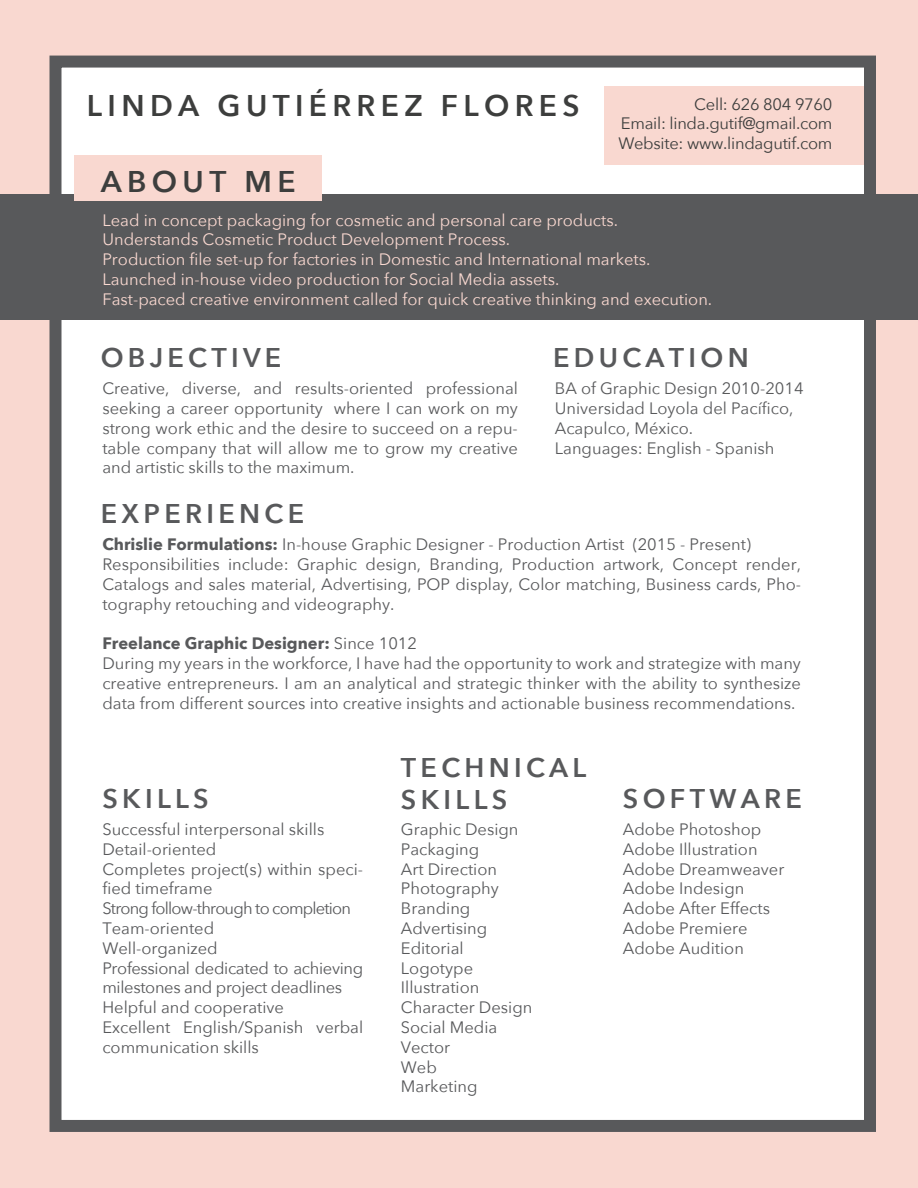
<style>
.page{position:relative;width:918px;height:1188px;background:#f9d8d0}
.page>*{position:absolute;margin:0;border:0;box-sizing:border-box;transform-origin:0 0}
.t1{font:600 29.85px "Avenir Next";letter-spacing:.18em;color:#3d3e3d}
.t2{font:600 27px/32.4px "Avenir Next";letter-spacing:.16em;color:#58595b}
.t3{font:16.5px/19.8px "Avenir Next";color:#58595b}
.t4{font:16.5px/19.8px "Avenir Next";color:#f9d8d0}
.t5{font:16.5px/19.8px "Avenir Next";letter-spacing:-.015em;color:#3d3e3d;text-align:justify}
.s1{font-weight:700}
</style>
<div class="page">
<div style="left:56px;top:62px;width:814px;height:1064px;background:#fff"></div>
<div style="left:1px;top:195px;width:917px;height:125px;background:#58595b"></div>
<div style="left:74px;top:156px;width:247px;height:45px;background:#f9d8d0"></div>
<div style="left:604px;top:86px;width:267px;height:79px;background:#f9d8d0"></div>
<div style="left:50px;top:56px;width:826px;height:1076px;border:12px solid #58595b"></div>
<h1 class="t1" style="left:87px;top:80px;width:494px">LINDA GUTIÉRREZ FLORES</h1>
<h1 class="t1" style="left:101px;top:156px;width:196px">ABOUT ME</h1>
<p class="t5" style="left:618px;top:93px;width:216px;text-indent:76px">Cell: 626 804 9760<br>Email: linda.gutif@gmail.com Website: www.lindagutif.com</p>
<p class="t4" style="left:102px;top:209px;width:611px">Lead in concept packaging for cosmetic and personal care products.<br>Understands Cosmetic Product Development Process.<br>Production file set-up for factories in Domestic and International markets.<br>Launched in-house video production for Social Media assets.<br>Fast-paced creative environment called for quick creative thinking and execution.</p>
<h2 class="t2" style="left:101px;top:340px;width:182px">OBJECTIVE</h2>
<p class="t3" style="left:102px;top:378px;width:417px;text-align:justify">Creative, diverse, and results-oriented professional seeking a career opportunity where I can work on my strong work ethic and the desire to succeed on a repu&shy;table company that will allow me to grow my creative and artistic skills to the maximum.</p>
<h2 class="t2" style="left:101px;top:496px;width:205px">EXPERIENCE</h2>
<h2 class="t2" style="left:553px;top:340px;width:197px">EDUCATION</h2>
<p class="t3" style="left:555px;top:378px;width:250px">BA of Graphic Design 2010-2014<br>Universidad Loyola del Pacífico,<br>Acapulco, México.<br>Languages: English - Spanish</p>
<p class="t3" style="left:102px;top:534px;width:700px"><span class="s1">Chrislie Formulations:</span> In-house Graphic Designer - Production Artist (2015 - Present)<br>Responsibilities include: Graphic design, Branding, Production artwork, Concept render, Catalogs and sales material, Advertising, POP display, Color matching, Business cards, Pho&shy;tography retouching and videography.</p>
<p class="t3" style="left:102px;top:633px;width:700px"><span class="s1">Freelance Graphic Designer:</span> Since 1012<br>During my years in the workforce, I have had the opportunity to work and strategize with many creative entrepreneurs. I am an analytical and strategic thinker with the ability to synthesize data from different sources into creative insights and actionable business recommendations.</p>
<h2 class="t2" style="left:102px;top:782px;width:108px">SKILLS</h2>
<h2 class="t2" style="left:401px;top:750px;width:187px">TECHNICAL<br>SKILLS</h2>
<h2 class="t2" style="left:623px;top:782px;width:181px">SOFTWARE</h2>
<p class="t3" style="left:102px;top:819px;width:262px">Successful interpersonal skills<br>Detail-oriented<br>Completes project(s) within speci&shy;fied timeframe<br>Strong follow-through to completion<br>Team-oriented<br>Well-organized<br>Professional dedicated to achieving milestones and project deadlines<br>Helpful and cooperative<br>Excellent English/Spanish verbal communication skills</p>
<p class="t3" style="left:401px;top:819px;width:133px">Graphic Design<br>Packaging<br>Art Direction<br>Photography<br>Branding<br>Advertising<br>Editorial<br>Logotype<br>Illustration<br>Character Design<br>Social Media<br>Vector<br>Web<br>Marketing</p>
<p class="t3" style="left:623px;top:819px;width:163px">Adobe Photoshop<br>Adobe Illustration<br>Adobe Dreamweaver<br>Adobe Indesign<br>Adobe After Effects<br>Adobe Premiere<br>Adobe Audition</p>
</div>
